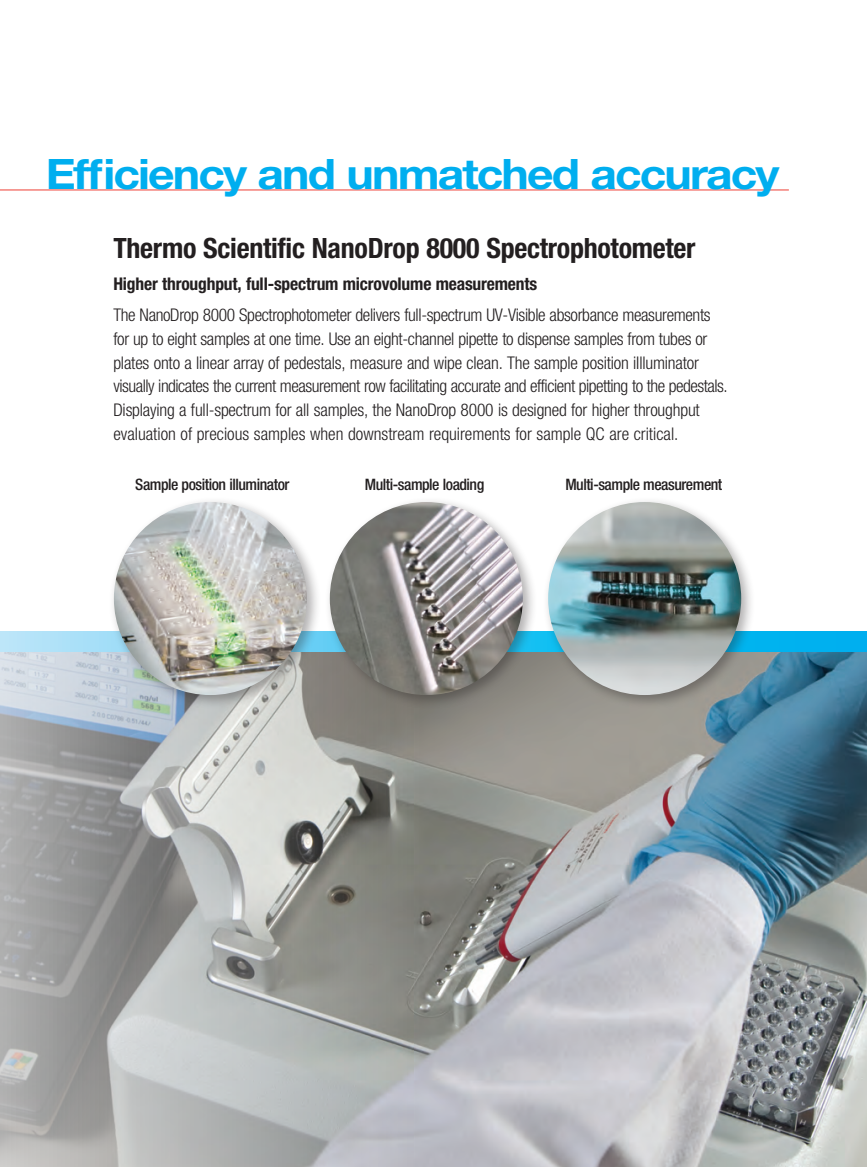
<style>
.page{position:relative;width:867px;height:1167px;background:#fff}
.page>*{position:absolute;margin:0;border:0;box-sizing:border-box;transform-origin:0 0}
.t1{font:700 42px "Helvetica Neue";letter-spacing:-.04em;color:#00aeef;scale:1.1 1}
.t2{font:700 condensed 28px "Helvetica Neue";letter-spacing:-.01em;color:#231f20}
.t3{font:300 condensed 17.5px/23.6px "Helvetica Neue";letter-spacing:-.02em;color:#231f20}
.t4{font:700 condensed 17.5px "Helvetica Neue";letter-spacing:-.01em;color:#231f20}
.t5{font:500 condensed 15.75px "Helvetica Neue";letter-spacing:-.03em;color:#231f20}
</style>
<div class="page">
<img style="left:0;top:651px;width:866px;height:515px">
<hr style="left:0;top:189px;width:788px;height:1px;background:#ee3e34">
<svg style="left:0;top:631px;width:866px;height:20px;background:#55c8f3"></svg>
<div style="left:324px;top:496px;width:213px;height:213px;background:#231f20;opacity:.35"></div>
<img style="left:330px;top:502px;width:192px;height:193px;border-radius:96px">
<div style="left:108px;top:496px;width:213px;height:213px;background:#231f20;opacity:.35"></div>
<img style="left:114px;top:502px;width:193px;height:193px;border-radius:96px">
<div style="left:542px;top:496px;width:213px;height:213px;background:#231f20;opacity:.35"></div>
<img style="left:548px;top:502px;width:193px;height:193px;border-radius:96px">
<h1 class="t1" style="left:45px;top:148px;width:669px">Efficiency and unmatched accuracy</h1>
<h2 class="t2" style="left:113px;top:231px;width:583px">Thermo Scientific NanoDrop 8000 Spectrophotometer</h2>
<p class="t4" style="left:113px;top:273px;width:425px">Higher throughput, full-spectrum microvolume measurements</p>
<p class="t3" style="left:113px;top:303px;width:615px">The NanoDrop 8000 Spectrophotometer delivers full-spectrum UV-Visible absorbance measurements for up to eight samples at one time. Use an eight-channel pipette to dispense samples from tubes or plates onto a linear array of pedestals, measure and wipe clean. The sample position iIlluminator visually indicates the current measurement row facilitating accurate and efficient pipetting to the pedestals.<br>Displaying a full-spectrum for all samples, the NanoDrop 8000 is designed for higher throughput evaluation of precious samples when downstream requirements for sample QC are critical.</p>
<p class="t5" style="left:135px;top:474px;width:156px">Sample position illuminator</p>
<p class="t5" style="left:365px;top:474px;width:121px">Multi-sample loading</p>
<p class="t5" style="left:565px;top:474px;width:158px">Multi-sample measurement</p>
</div>
